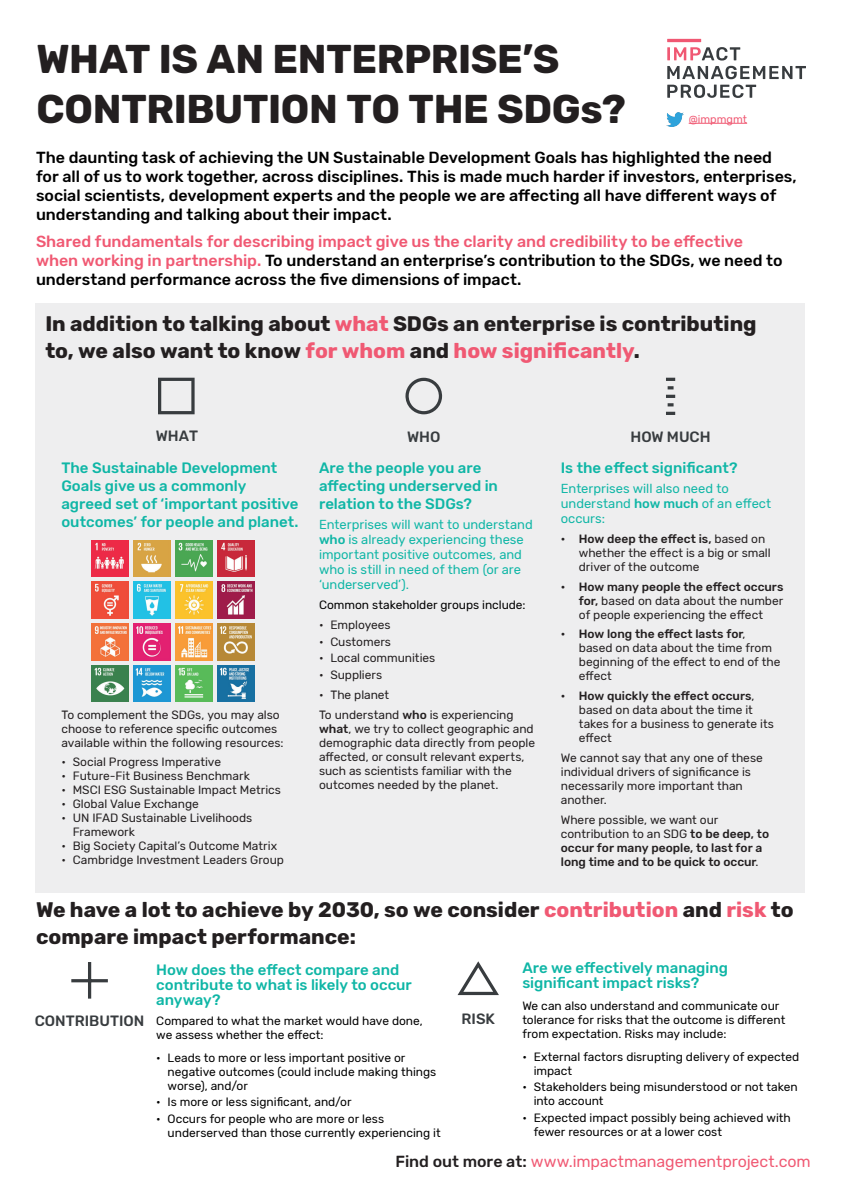
<style>
.page{position:relative;width:842px;height:1191px;background:#fff}
.page>*{position:absolute;margin:0;border:0;box-sizing:border-box;transform-origin:0 0}
.t1{font:700 40px/50px "Rubik";letter-spacing:-.01em;color:#231f20}
.t2{font:700 21px/27px "Rubik";color:#231f20}
.t3{font:500 16px/19px "Rubik";color:#000}
.t4{font:16px "Rubik";letter-spacing:-.005em;color:#f05973}
.t5{font:500 15px/18px "Rubik";color:#0fb6a6}
.t6{font:500 14.9px "Rubik";color:#383c3f}
.t7{font:13px/15px "Rubik";letter-spacing:-.005em;color:#0fb6a6}
.t8{font:12px/14px "Rubik";letter-spacing:-.005em;color:#231f20}
.t9{font:12px/14px "Rubik";letter-spacing:-.005em;color:#000}
.t10{font:500 12px/14px "Rubik";color:#231f20}
.t11{font:11px "Rubik";color:#f05973}
.s1{color:#f05973}
.s2{font-weight:500}
.s3{font-weight:400}
.s4{font-weight:500;color:#231f20}
</style>
<div class="page">
<div style="left:36px;top:303px;width:769px;height:589px;background:#eeeeef"></div>
<img style="left:91px;top:540px;width:37px;height:37px">
<img style="left:133px;top:623px;width:37px;height:37px">
<img style="left:175px;top:623px;width:37px;height:37px">
<img style="left:217px;top:623px;width:37px;height:37px">
<img style="left:91px;top:665px;width:37px;height:36px">
<img style="left:133px;top:665px;width:37px;height:36px">
<img style="left:175px;top:665px;width:37px;height:36px">
<img style="left:217px;top:665px;width:37px;height:36px">
<img style="left:133px;top:540px;width:37px;height:37px">
<img style="left:175px;top:540px;width:37px;height:37px">
<img style="left:217px;top:540px;width:37px;height:37px">
<img style="left:91px;top:582px;width:37px;height:36px">
<img style="left:133px;top:582px;width:37px;height:36px">
<img style="left:175px;top:582px;width:37px;height:36px">
<img style="left:217px;top:582px;width:37px;height:36px">
<img style="left:91px;top:623px;width:37px;height:37px">
<svg style="left:158px;top:378px;width:37px;height:36px"></svg>
<svg style="left:666px;top:378px;width:9px;height:11px"></svg>
<svg style="left:666px;top:395px;width:9px;height:11px"></svg>
<svg style="left:666px;top:412px;width:9px;height:3px"></svg>
<svg style="left:405px;top:378px;width:38px;height:36px"></svg>
<hr style="left:71px;top:979px;width:37px;height:3px;background:#383c3f">
<hr style="left:88px;top:962px;width:3px;height:36px;background:#383c3f">
<svg style="left:457px;top:961px;width:42px;height:34px"></svg>
<svg style="left:667px;top:39px;width:139px;height:59px"></svg>
<hr style="left:689px;top:123px;width:58px;height:1px;background:#f05973">
<img style="left:666px;top:112px;width:17px;height:14px">
<h1 class="t1" style="left:36px;top:36px;width:591px">WHAT IS AN ENTERPRISE’S<br>CONTRIBUTION TO THE SDGs?</h1>
<p class="t11" style="left:689px;top:113px;width:60px">@impmgmt</p>
<p class="t3" style="left:36px;top:148px;width:762px">The daunting task of achieving the UN Sustainable Development Goals has highlighted the need for all of us to work together, across disciplines. This is made much harder if investors, enterprises, social scientists, development experts and the people we are affecting all have different ways of understanding and talking about their impact.</p>
<p class="t3" style="left:36px;top:232px;width:748px"><span class="s1">Shared fundamentals for describing impact give us the clarity and credibility to be effective when working in partnership.</span> To understand an enterprise’s contribution to the SDGs, we need to understand performance across the five dimensions of impact.</p>
<h2 class="t2" style="left:45px;top:311px;width:713px">In addition to talking about <span class="s1">what</span> SDGs an enterprise is contributing to, we also want to know <span class="s1">for whom</span> and <span class="s1">how significantly</span>.</h2>
<p class="t6" style="left:156px;top:427px;width:44px">WHAT</p>
<p class="t6" style="left:407px;top:428px;width:35px">WHO</p>
<p class="t6" style="left:630px;top:428px;width:82px">HOW MUCH</p>
<p class="t5" style="left:61px;top:459px;width:239px">The Sustainable Development<br>Goals give us a commonly agreed set of ‘important positive outcomes’ for people and planet.</p>
<p class="t8" style="left:61px;top:707px;width:224px">To complement the SDGs, you may also choose to reference specific outcomes available within the following resources:</p>
<p class="t8" style="left:61px;top:755px;width:161px">• Social Progress Imperative</p>
<p class="t8" style="left:61px;top:769px;width:190px">• Future-Fit Business Benchmark</p>
<p class="t8" style="left:61px;top:783px;width:221px">• MSCI ESG Sustainable Impact Metrics</p>
<p class="t8" style="left:61px;top:797px;width:139px">• Global Value Exchange</p>
<p class="t8" style="left:73px;top:811px;width:181px;text-indent:-11px">• UN IFAD Sustainable Livelihoods<br>Framework</p>
<p class="t8" style="left:61px;top:839px;width:217px">• Big Society Capital’s Outcome Matrix</p>
<p class="t8" style="left:61px;top:853px;width:224px">• Cambridge Investment Leaders Group</p>
<p class="t5" style="left:319px;top:459px;width:180px">Are the people you are affecting underserved in relation to the SDGs?</p>
<p class="t7" style="left:319px;top:518px;width:215px">Enterprises will want to understand <span class="s2">who</span> is already experiencing these important positive outcomes, and who is still in need of them (or are ‘underserved’).</p>
<p class="t9" style="left:319px;top:598px;width:208px">Common stakeholder groups include:</p>
<p class="t8" style="left:319px;top:618px;width:73px">• Employees</p>
<p class="t8" style="left:319px;top:635px;width:74px">• Customers</p>
<p class="t8" style="left:319px;top:651px;width:118px">• Local communities</p>
<p class="t8" style="left:319px;top:668px;width:65px">• Suppliers</p>
<p class="t8" style="left:319px;top:685px;width:196px;line-height:19.7px">• The planet<br>To understand <span class="s2">who</span> is experiencing</p>
<p class="t8" style="left:319px;top:722px;width:218px"><span class="s2">what</span>, we try to collect geographic and demographic data directly from people affected, or consult relevant experts, such as scientists familiar with the outcomes needed by the planet.</p>
<p class="t5" style="left:561px;top:459px;width:178px">Is the effect significant?</p>
<p class="t7" style="left:561px;top:482px;width:212px">Enterprises will also need to understand <span class="s2">how much</span> of an effect occurs:</p>
<p class="t8" style="left:579px;top:532px;width:193px;text-indent:-18px"><span class="s2">• How deep the effect is,</span> based on whether the effect is a big or small driver of the outcome</p>
<p class="t8" style="left:579px;top:580px;width:206px;text-align:justify;text-indent:-18px"><span class="s2">• How many people the effect occurs for,</span> based on data about the number of people experiencing the effect</p>
<p class="t8" style="left:579px;top:627px;width:203px;text-indent:-18px"><span class="s2">• How long the effect lasts for</span>, based on data about the time from beginning of the effect to end of the effect</p>
<p class="t8" style="left:579px;top:689px;width:197px;text-indent:-18px"><span class="s2">• How quickly the effect occurs</span>, based on data about the time it takes for a business to generate its effect</p>
<p class="t8" style="left:561px;top:751px;width:203px">We cannot say that any one of these individual drivers of significance is necessarily more important than another.</p>
<p class="t10" style="left:561px;top:812px;width:210px"><span class="s3">Where possible, we want our contribution to an SDG</span> to be deep, to occur for many people, to last for a long time and to be quick to occur<span class="s3">.</span></p>
<h2 class="t2" style="left:36px;top:897px;width:759px">We have a lot to achieve by 2030, so we consider <span class="s1">contribution</span> and <span class="s1">risk</span> to compare impact performance:</h2>
<p class="t5" style="left:156px;top:963px;width:257px;line-height:15px">How does the effect compare and contribute to what is likely to occur anyway?</p>
<p class="t9" style="left:156px;top:1014px;width:268px">Compared to what the market would have done, we assess whether the effect:</p>
<p class="t9" style="left:168px;top:1050px;width:270px;text-indent:-11px">• Leads to more or less important positive or negative outcomes (could include making things worse), and/or</p>
<p class="t9" style="left:156px;top:1095px;width:197px">• Is more or less significant, and/or</p>
<p class="t9" style="left:168px;top:1112px;width:275px;text-indent:-11px">• Occurs for people who are more or less underserved than those currently experiencing it</p>
<p class="t6" style="left:35px;top:1012px;width:111px">CONTRIBUTION</p>
<p class="t6" style="left:462px;top:1009px;width:35px">RISK</p>
<p class="t5" style="left:522px;top:960px;width:207px;line-height:15px">Are we effectively managing significant impact risks?</p>
<p class="t9" style="left:522px;top:999px;width:265px">We can also understand and communicate our tolerance for risks that the outcome is different from expectation. Risks may include:</p>
<p class="t9" style="left:534px;top:1049px;width:267px;text-indent:-11px">• External factors disrupting delivery of expected impact</p>
<p class="t9" style="left:534px;top:1080px;width:265px;text-indent:-11px">• Stakeholders being misunderstood or not taken into account</p>
<p class="t9" style="left:534px;top:1111px;width:259px;text-indent:-11px">• Expected impact possibly being achieved with fewer resources or at a lower cost</p>
<h3 class="t4" style="left:395px;top:1152px;width:417px"><span class="s4">Find out more at:</span> www.impactmanagementproject.com</h3>
</div>
